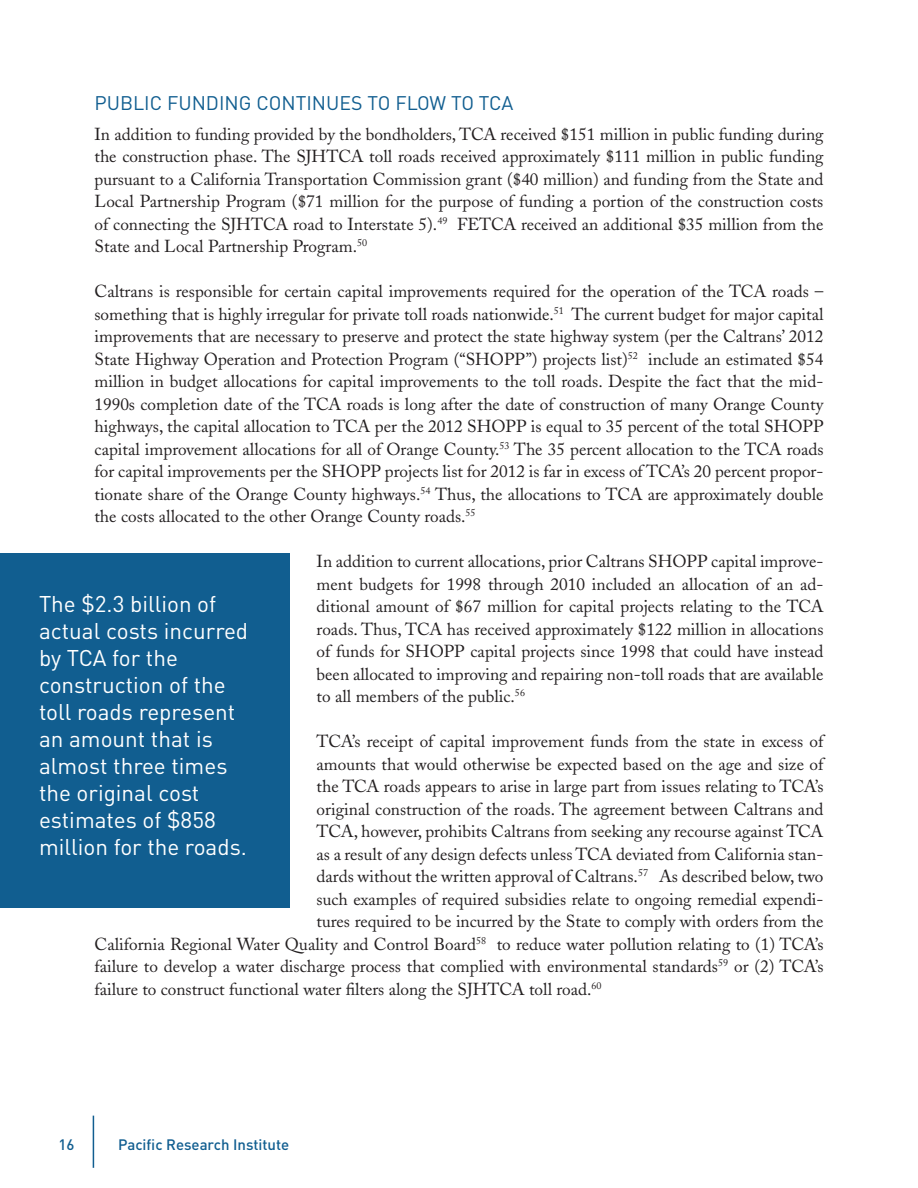
<style>
.page{position:relative;width:918px;height:1188px;background:#fff}
.page>*{position:absolute;margin:0;border:0;box-sizing:border-box;transform-origin:0 0}
.PullQuote{font:22.5px/27px "DIN";color:#fff}
.Subhead_2{font:19.5px "DIN";color:#115e90}
.t1{font:17.25px/22.5px "Adobe Caslon";color:#231f20;text-align:justify}
.t2{font:500 15px "DIN";color:#115e90}
</style>
<div class="page">
<hr style="left:93px;top:1116px;width:1px;height:52px;background:#115e90">
<div style="left:0;top:553px;width:290px;height:354px;background:#115e90"></div>
<p class="Subhead_2" style="left:94px;top:91px;width:420px">PUBLIC FUNDING CONTINUES TO FLOW TO TCA</p>
<p class="t1" style="left:94px;top:123px;width:731px">In addition to funding provided by the bondholders, TCA received $151 million in public funding during the construction phase. The SJHTCA toll roads received approximately $111 million in public funding pursuant to a California Transportation Commission grant ($40 million) and funding from the State and Local Partnership Program ($71 million for the purpose of funding a portion of the construction costs of connecting the SJHTCA road to Interstate 5).<sup>49</sup> FETCA received an additional $35 million from the State and Local Partnership Program.<sup>50</sup></p>
<p class="t1" style="left:94px;top:280px;width:731px">Caltrans is responsible for certain capital improvements required for the operation of the TCA roads – something that is highly irregular for private toll roads nationwide.<sup>51</sup> The current budget for major capital improvements that are necessary to preserve and protect the state highway system (per the Caltrans’ 2012<br>State Highway Operation and Protection Program (“SHOPP”) projects list)<sup>52</sup> include an estimated $54 million in budget allocations for capital improvements to the toll roads. Despite the fact that the mid-1990s completion date of the TCA roads is long after the date of construction of many Orange County highways, the capital allocation to TCA per the 2012 SHOPP is equal to 35 percent of the total SHOPP capital improvement allocations for all of Orange County.<sup>53</sup> The 35 percent allocation to the TCA roads for capital improvements per the SHOPP projects list for 2012 is far in excess of TCA’s 20 percent propor&shy;tionate share of the Orange County highways.<sup>54</sup> Thus, the allocations to TCA are approximately double the costs allocated to the other Orange County roads.<sup>55</sup></p>
<p class="t1" style="left:317px;top:550px;width:508px">In addition to current allocations, prior Caltrans SHOPP capital improve&shy;ment budgets for 1998 through 2010 included an allocation of an ad&shy;ditional amount of $67 million for capital projects relating to the TCA roads. Thus, TCA has received approximately $122 million in allocations of funds for SHOPP capital projects since 1998 that could have instead been allocated to improving and repairing non-toll roads that are available to all members of the public.<sup>56</sup></p>
<p class="t1" style="left:317px;top:730px;width:508px">TCA’s receipt of capital improvement funds from the state in excess of</p>
<p class="t1" style="left:317px;top:753px;width:508px">amounts that would otherwise be expected based on the age and size of</p>
<p class="t1" style="left:317px;top:775px;width:508px">the TCA roads appears to arise in large part from issues relating to TCA’s</p>
<p class="t1" style="left:317px;top:798px;width:508px">original construction of the roads. The agreement between Caltrans and</p>
<p class="t1" style="left:317px;top:820px;width:508px">TCA, however, prohibits Caltrans from seeking any recourse against TCA</p>
<p class="t1" style="left:317px;top:843px;width:508px">as a result of any design defects unless TCA deviated from California stan-</p>
<p class="t1" style="left:317px;top:865px;width:508px">dards without the written approval of Caltrans.<sup>57</sup> As described below, two</p>
<p class="t1" style="left:317px;top:888px;width:508px">such examples of required subsidies relate to ongoing remedial expendi-</p>
<p class="t1" style="left:317px;top:910px;width:508px">tures required to be incurred by the State to comply with orders from the</p>
<p class="t1" style="left:94px;top:933px;width:731px">California Regional Water Quality and Control Board<sup>58</sup> to reduce water pollution relating to (1) TCA’s</p>
<p class="t1" style="left:95px;top:955px;width:730px">failure to develop a water discharge process that complied with environmental standards<sup>59</sup> or (2) TCA’s</p>
<p class="t1" style="left:94px;top:978px;width:509px">failure to construct functional water filters along the SJHTCA toll road.<sup>60</sup></p>
<p class="PullQuote" style="left:39px;top:590px;width:211px">The $2.3 billion of actual costs incurred by TCA for the construction of the toll roads represent an amount that is almost three times the original cost estimates of $858 million for the roads.</p>
<p class="t2" style="left:58px;top:1135px;width:17px">16</p>
<p class="t2" style="left:118px;top:1135px;width:173px">Pacific Research Institute</p>
</div>
